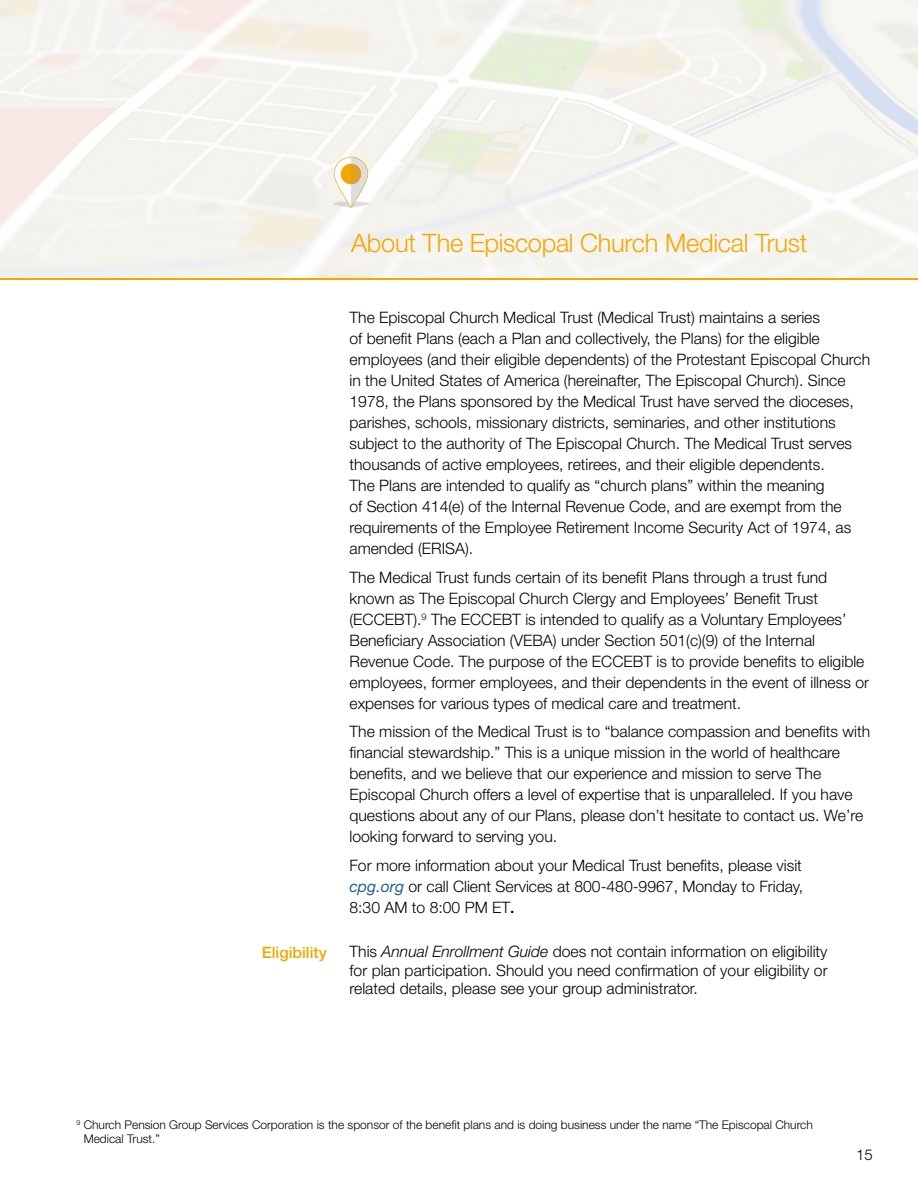
<style>
.page{position:relative;width:918px;height:1188px;background:#fff}
.page>*{position:absolute;margin:0;border:0;box-sizing:border-box;transform-origin:0 0}
.t1{font:300 25.5px "Helvetica Neue LT Std";letter-spacing:-.015em;color:#f4a700}
.t2{font:300 15.75px/21px "Helvetica Neue LT Std";color:#000}
.t3{font:500 15.75px "Helvetica Neue LT Std";color:#f4a700}
.t4{font:300 15px "Helvetica Neue LT Std";color:#000}
.t5{font:300 12px/14.4px "Helvetica Neue LT Std";color:#000}
.s1{font-weight:400;font-style:italic;color:#215e9e}
.s2{font-weight:500}
.s3{font-style:italic}
</style>
<div class="page">
<hr style="left:0;top:278px;width:918px;height:2px;background:#f4a700">
<svg style="left:333px;top:157px;width:36px;height:51px"></svg>
<p class="t3" style="left:262px;top:943px;width:67px">Eligibility</p>
<h1 class="t1" style="left:351px;top:228px;width:458px">About The Episcopal Church Medical Trust</h1>
<p class="t2" style="left:350px;top:307px;width:522px">The Episcopal Church Medical Trust (Medical Trust) maintains a series<br>of benefit Plans (each a Plan and collectively, the Plans) for the eligible employees (and their eligible dependents) of the Protestant Episcopal Church in the United States of America (hereinafter, The Episcopal Church). Since 1978, the Plans sponsored by the Medical Trust have served the dioceses, parishes, schools, missionary districts, seminaries, and other institutions subject to the authority of The Episcopal Church. The Medical Trust serves thousands of active employees, retirees, and their eligible dependents.<br>The Plans are intended to qualify as “church plans” within the meaning<br>of Section 414(e) of the Internal Revenue Code, and are exempt from the requirements of the Employee Retirement Income Security Act of 1974, as amended (ERISA).</p>
<p class="t2" style="left:350px;top:566px;width:521px">The Medical Trust funds certain of its benefit Plans through a trust fund known as The Episcopal Church Clergy and Employees’ Benefit Trust (ECCEBT). <sup>9</sup> The ECCEBT is intended to qualify as a Voluntary Employees’ Beneficiary Association (VEBA) under Section 501(c)(9) of the Internal Revenue Code. The purpose of the ECCEBT is to provide benefits to eligible employees, former employees, and their dependents in the event of illness or expenses for various types of medical care and treatment.</p>
<p class="t2" style="left:350px;top:721px;width:522px">The mission of the Medical Trust is to “balance compassion and benefits with financial stewardship. ” This is a unique mission in the world of healthcare benefits, and we believe that our experience and mission to serve The Episcopal Church offers a level of expertise that is unparalleled. If you have questions about any of our Plans, please don’t hesitate to contact us. We’re looking forward to serving you.</p>
<p class="t2" style="left:350px;top:854px;width:455px;text-align:justify">For more information about your Medical Trust benefits, please visit <span class="s1">cpg.org</span> or call Client Services at 800-480-9967, Monday to Friday, 8:30 AM to 8:00 PM ET<span class="s2">.</span></p>
<p class="t2" style="left:350px;top:942px;width:480px;line-height:18.8px;text-align:justify">This <span class="s3">Annual Enrollment Guide</span> does not contain information on eligibility for plan participation. Should you need confirmation of your eligibility or related details, please see your group administrator.</p>
<p class="t5" style="left:84px;top:1117px;width:731px;text-indent:-7px"><sup>9</sup> Church Pension Group Services Corporation is the sponsor of the benefit plans and is doing business under the name “The Episcopal Church<br>Medical Trust. ”</p>
<p class="t4" style="left:856px;top:1146px;width:18px">15</p>
</div>
